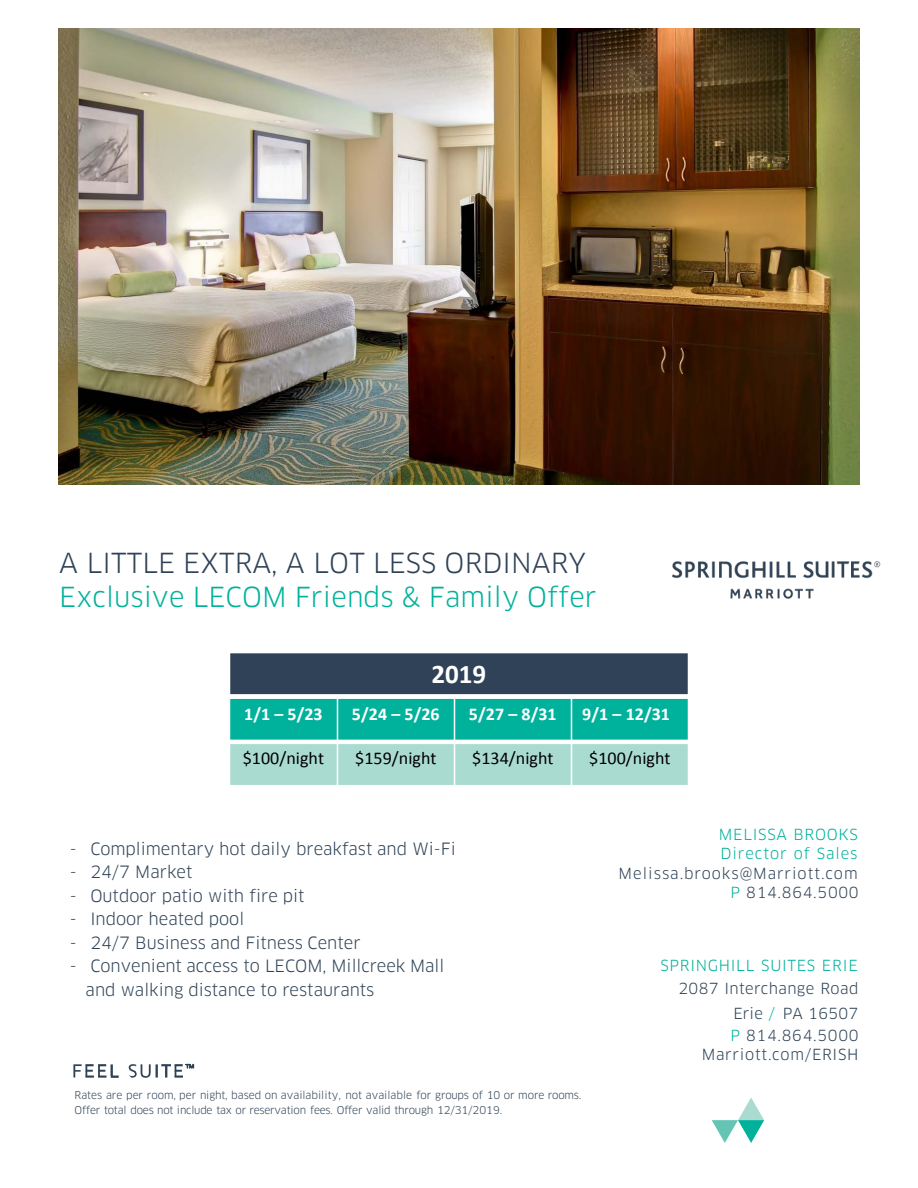
<style>
.page{position:relative;width:918px;height:1188px;background:#fff}
.page>*{position:absolute;margin:0;border:0;box-sizing:border-box;transform-origin:0 0}
.t1{font:27px "Clan OT";letter-spacing:.005em;color:#00b29b}
.t2{font:27px "Clan OT";letter-spacing:.005em;color:#2f4257}
.t3{font:700 27px "Calibri";color:#fff}
.t4{font:18px "Calibri";letter-spacing:.005em;color:#000}
.t5{font:700 18px "Calibri";letter-spacing:.005em;color:#fff}
.t6{font:16.5px "Clan OT";color:#2e4256}
.t7{font:15px "Clan OT";letter-spacing:.05em;color:#00b29b}
.t8{font:15px "Clan OT";letter-spacing:.045em;color:#2e4256}
.t9{font:15px "Clan OT";letter-spacing:.065em;color:#2e4256}
.t10{font:15px "Clan OT";letter-spacing:.025em;color:#2e4256}
.t11{font:15px "Clan OT";letter-spacing:.02em;color:#2e4256}
.t12{font:10.5px "Clan OT";letter-spacing:-.015em;color:#2e4256}
.s1{color:#00b29b}
</style>
<div class="page">
<svg style="left:712px;top:1097px;width:52px;height:46px"></svg>
<svg style="left:73px;top:1064px;width:46px;height:14px"></svg>
<svg style="left:129px;top:1063px;width:65px;height:15px"></svg>
<img style="left:672px;top:561px;width:209px;height:38px">
<img style="left:58px;top:28px;width:802px;height:457px">
<div style="left:230px;top:698px;width:108px;height:44px;background:#00b29b"></div>
<div style="left:338px;top:698px;width:116px;height:44px;background:#00b29b"></div>
<div style="left:454px;top:698px;width:118px;height:44px;background:#00b29b"></div>
<div style="left:572px;top:698px;width:116px;height:44px;background:#00b29b"></div>
<div style="left:230px;top:742px;width:108px;height:44px;background:#a9dbd1"></div>
<div style="left:338px;top:742px;width:116px;height:44px;background:#a9dbd1"></div>
<div style="left:454px;top:742px;width:118px;height:44px;background:#a9dbd1"></div>
<div style="left:572px;top:742px;width:116px;height:44px;background:#a9dbd1"></div>
<hr style="left:337px;top:697px;width:1px;height:89px;background:#fff">
<hr style="left:454px;top:697px;width:1px;height:89px;background:#fff">
<hr style="left:571px;top:697px;width:1px;height:89px;background:#fff">
<hr style="left:229px;top:740px;width:460px;height:4px;background:#fff">
<hr style="left:229px;top:785px;width:460px;height:1px;background:#fff">
<div style="left:230px;top:653px;width:458px;height:43px;background:#2f4257"></div>
<div style="left:229px;top:694px;width:460px;height:5px;background:#fff"></div>
<p class="t2" style="left:59px;top:547px;width:528px">A LITTLE EXTRA, A LOT LESS ORDINARY</p>
<p class="t1" style="left:59px;top:581px;width:539px">Exclusive LECOM Friends &amp; Family Offer</p>
<p class="t3" style="left:432px;top:657px;width:56px">2019</p>
<p class="t5" style="left:244px;top:703px;width:80px">1/1 – 5/23</p>
<p class="t5" style="left:352px;top:703px;width:89px">5/24 – 5/26</p>
<p class="t5" style="left:469px;top:703px;width:89px">5/27 – 8/31</p>
<p class="t5" style="left:582px;top:703px;width:89px">9/1 – 12/31</p>
<p class="t4" style="left:243px;top:747px;width:83px">$100/night</p>
<p class="t4" style="left:355px;top:747px;width:83px">$159/night</p>
<p class="t4" style="left:472px;top:747px;width:83px">$134/night</p>
<p class="t4" style="left:589px;top:747px;width:83px">$100/night</p>
<p class="t6" style="left:70px;top:839px;width:387px">- Complimentary hot daily breakfast and Wi-Fi</p>
<p class="t6" style="left:70px;top:862px;width:124px">- 24/7 Market</p>
<p class="t6" style="left:70px;top:886px;width:236px">- Outdoor patio with fire pit</p>
<p class="t6" style="left:70px;top:909px;width:176px">- Indoor heated pool</p>
<p class="t6" style="left:70px;top:933px;width:292px">- 24/7 Business and Fitness Center</p>
<p class="t6" style="left:70px;top:956px;width:376px">- Convenient access to LECOM, Millcreek Mall</p>
<p class="t6" style="left:86px;top:980px;width:290px">and walking distance to restaurants</p>
<p class="t12" style="left:75px;top:1089px;width:508px">Rates are per room, per night, based on availability, not available for groups of 10 or more rooms.</p>
<p class="t12" style="left:75px;top:1104px;width:429px">Offer total does not include tax or reservation fees. Offer valid through 12/31/2019.</p>
<p class="t7" style="left:719px;top:825px;width:141px">MELISSA BROOKS</p>
<p class="t7" style="left:721px;top:845px;width:139px">Director of Sales</p>
<p class="t9" style="left:619px;top:864px;width:241px">Melissa.brooks@Marriott.com</p>
<p class="t8" style="left:731px;top:884px;width:130px"><span class="s1">P</span> 814.864.5000</p>
<p class="t7" style="left:660px;top:957px;width:199px">SPRINGHILL SUITES ERIE</p>
<p class="t10" style="left:679px;top:980px;width:181px">2087 Interchange Road</p>
<p class="t11" style="left:733px;top:1004px;width:126px">Erie <span class="s1">/</span> PA 16507</p>
<p class="t8" style="left:731px;top:1026px;width:130px"><span class="s1">P</span> 814.864.5000</p>
<p class="t8" style="left:702px;top:1046px;width:158px">Marriott.com/ERISH</p>
</div>
